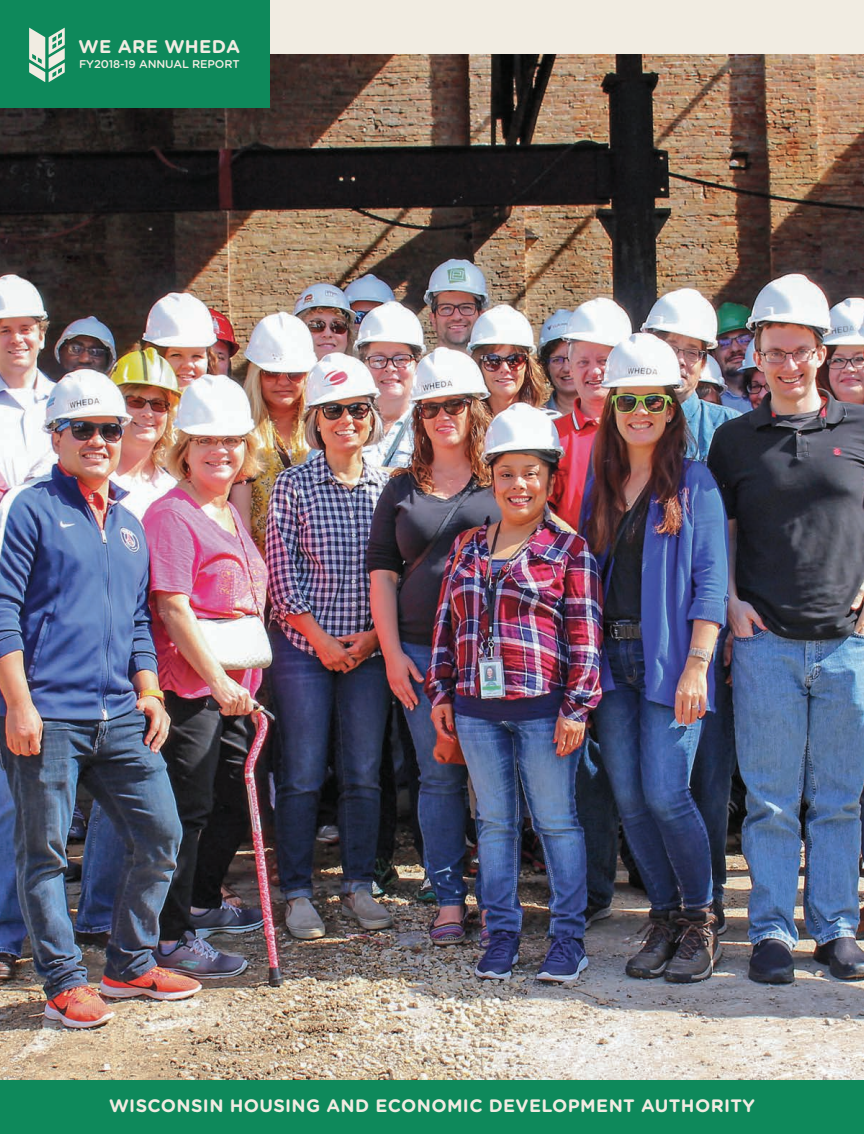
<style>
.page{position:relative;width:864px;height:1134px;background:#fff}
.page>*{position:absolute;margin:0;border:0;box-sizing:border-box;transform-origin:0 0}
.t1{font:700 18.3px "Gotham Rounded";letter-spacing:.02em;color:#f1ece2}
.t2{font:700 18px "Gotham Rounded";letter-spacing:.02em;color:#f1ece2}
.t3{font:500 11.25px "Gotham Rounded";letter-spacing:-.01em;color:#f1ece2}
</style>
<div class="page">
<img style="left:0;top:54px;width:864px;height:1026px">
<div style="left:0;top:1080px;width:864px;height:54px;background:#0e895b"></div>
<div style="left:0;top:0;width:864px;height:54px;background:#f1ece2"></div>
<div style="left:0;top:0;width:270px;height:108px;background:#0e895b"></div>
<svg style="left:29px;top:28px;width:36px;height:54px"></svg>
<p class="t1" style="left:79px;top:33px;width:163px">WE ARE WHEDA</p>
<p class="t3" style="left:79px;top:56px;width:162px">FY2018-19 ANNUAL REPORT</p>
<p class="t2" style="left:109px;top:1092px;width:647px">WISCONSIN HOUSING AND ECONOMIC DEVELOPMENT AUTHORITY</p>
</div>
